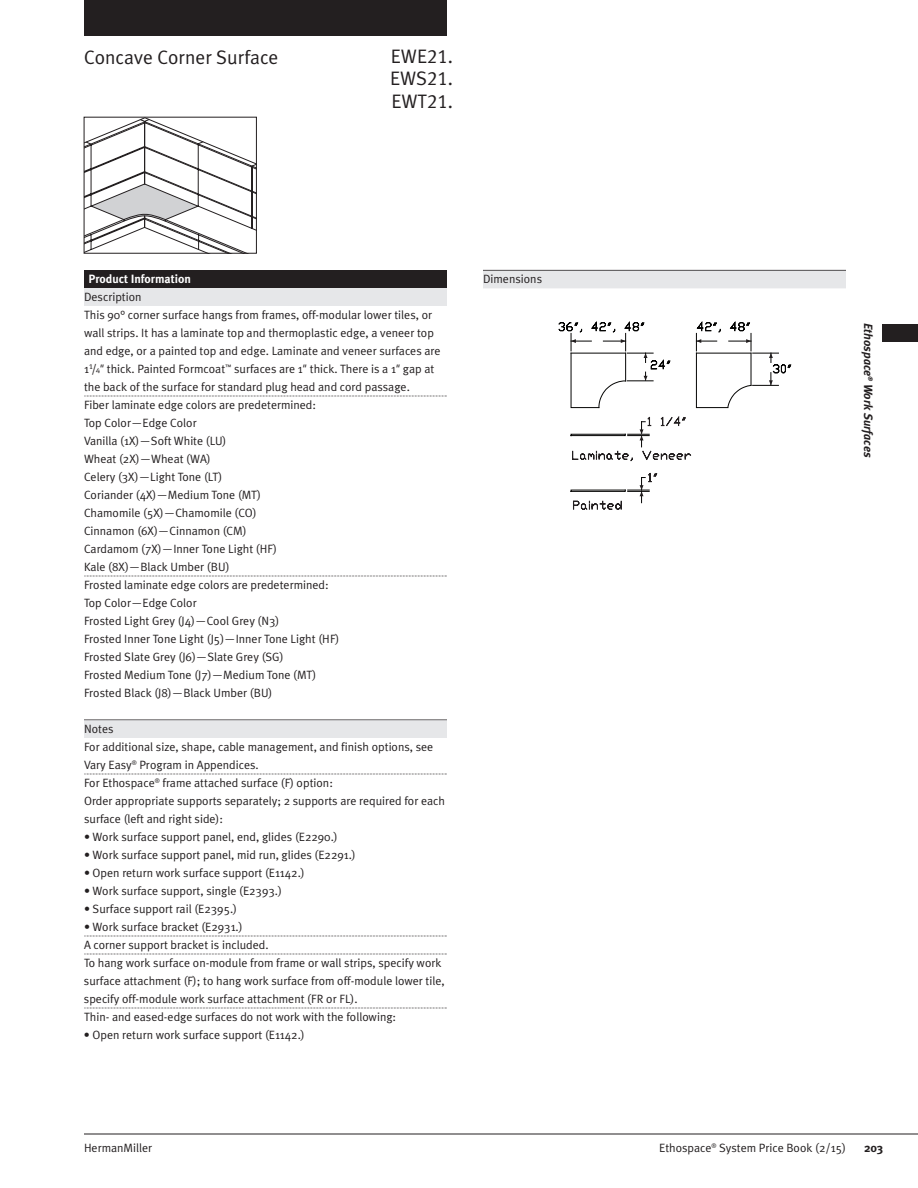
<style>
.page{position:relative;width:918px;height:1188px;background:#fff}
.page>*{position:absolute;margin:0;border:0;box-sizing:border-box;transform-origin:0 0}
.t1{font:19.5px "Meta HM";color:#231f20}
.t2{font:19.5px/22.5px "Meta Caps HM";color:#231f20;text-align:justify}
.t3{font:12px/18px "Meta HM";color:#231f20}
.t4{font:italic 700 12px "Meta HM";color:#231f20}
.t5{font:700 12px "Meta HM";color:#fff}
.t6{font:700 12px "Meta HM";color:#231f20}
.s1{font-family:"Meta Caps HM"}
.s2{font-family:"Meta Caps HM";font-size:7.2px}
.s3{font-style:italic}
</style>
<div class="page">
<div style="left:84px;top:270px;width:363px;height:18px;background:#231f20"></div>
<div style="left:84px;top:288px;width:363px;height:18px;background:#e6e7e9"></div>
<svg style="left:84px;top:396px;width:363px;height:1px"></svg>
<svg style="left:84px;top:576px;width:363px;height:1px"></svg>
<div style="left:84px;top:720px;width:363px;height:18px;background:#e6e7e9"></div>
<svg style="left:84px;top:774px;width:363px;height:1px"></svg>
<svg style="left:84px;top:936px;width:363px;height:1px"></svg>
<svg style="left:84px;top:954px;width:363px;height:1px"></svg>
<svg style="left:84px;top:1008px;width:363px;height:1px"></svg>
<hr style="left:483px;top:270px;width:363px;height:1px;background:#231f20">
<div style="left:483px;top:271px;width:363px;height:17px;background:#e6e7e9"></div>
<svg style="left:571px;top:416px;width:120px;height:45px"></svg>
<svg style="left:571px;top:473px;width:86px;height:37px"></svg>
<svg style="left:558px;top:321px;width:112px;height:87px"></svg>
<svg style="left:696px;top:321px;width:95px;height:87px"></svg>
<div style="left:84px;top:0;width:363px;height:36px;background:#231f20"></div>
<svg style="left:86px;top:119px;width:169px;height:132px"></svg>
<div style="left:84px;top:117px;width:173px;height:136px;border:1px solid #231f20"></div>
<hr style="left:84px;top:1134px;width:834px;height:1px;background:#231f20">
<div style="left:882px;top:324px;width:36px;height:18px;background:#231f20"></div>
<h1 class="t1" style="left:84px;top:49px;width:196px">Concave Corner Surface</h1>
<h1 class="t2" style="left:390px;top:44px;width:65px">EWE21.<br>EWS21.<br>EWT21.</h1>
<p class="t5" style="left:88px;top:272px;width:104px">Product Information</p>
<p class="t3" style="left:84px;top:288px;width:358px">Description<br>This 90° corner surface hangs from frames, off-modular lower tiles, or wall strips. It has a laminate top and thermoplastic edge, a veneer top and edge, or a painted top and edge. Laminate and veneer surfaces are 1<sup>1</sup><span class="s1">/</span><span class="s2">4</span><span class="s3">"</span> thick. Painted Formcoat™ surfaces are 1<span class="s3">"</span> thick. There is a 1<span class="s3">"</span> gap at the back of the surface for standard plug head and cord passage.<br>Fiber laminate edge colors are predetermined:<br>Top Color—Edge Color<br>Vanilla (1X)—Soft White (LU)<br>Wheat (2X)—Wheat (WA)<br>Celery (3X)—Light Tone (LT)<br>Coriander (4X)—Medium Tone (MT)<br>Chamomile (5X)—Chamomile (CO)<br>Cinnamon (6X)—Cinnamon (CM)<br>Cardamom (7X)—Inner Tone Light (HF)<br>Kale (8X)—Black Umber (BU)<br>Frosted laminate edge colors are predetermined:<br>Top Color—Edge Color<br>Frosted Light Grey (J4)—Cool Grey (N3)<br>Frosted Inner Tone Light (J5)—Inner Tone Light (HF)<br>Frosted Slate Grey (J6)—Slate Grey (SG)<br>Frosted Medium Tone (J7)—Medium Tone (MT)<br>Frosted Black (J8)—Black Umber (BU)</p>
<p class="t3" style="left:84px;top:720px;width:363px">Notes<br>For additional size, shape, cable management, and finish options, see Vary Easy® Program in Appendices.<br>For Ethospace® frame attached surface (F) option:<br>Order appropriate supports separately; 2 supports are required for each surface (left and right side):</p>
<p class="t3" style="left:84px;top:828px;width:255px">• Work surface support panel, end, glides (E2290.)</p>
<p class="t3" style="left:84px;top:846px;width:273px">• Work surface support panel, mid run, glides (E2291.)</p>
<p class="t3" style="left:84px;top:864px;width:222px">• Open return work surface support (E1142.)</p>
<p class="t3" style="left:84px;top:882px;width:199px">• Work surface support, single (E2393.)</p>
<p class="t3" style="left:84px;top:900px;width:155px">• Surface support rail (E2395.)</p>
<p class="t3" style="left:84px;top:918px;width:362px">• Work surface bracket (E2931.)<br>A corner support bracket is included.<br>To hang work surface on-module from frame or wall strips, specify work surface attachment (F); to hang work surface from off-module lower tile, specify off-module work surface attachment (FR or FL).<br>Thin- and eased-edge surfaces do not work with the following:</p>
<p class="t3" style="left:84px;top:1026px;width:222px">• Open return work surface support (E1142.)</p>
<p class="t3" style="left:483px;top:271px;width:61px">Dimensions</p>
<p class="t4" style="left:875px;top:323px;width:136px;rotate:90deg">Ethospace® Work Surfaces</p>
<p class="t3" style="left:84px;top:1139px;width:70px">HermanMiller</p>
<p class="t3" style="left:659px;top:1139px;width:188px">Ethospace® System Price Book (2/15)</p>
<p class="t6" style="left:864px;top:1141px;width:21px">203</p>
</div>
